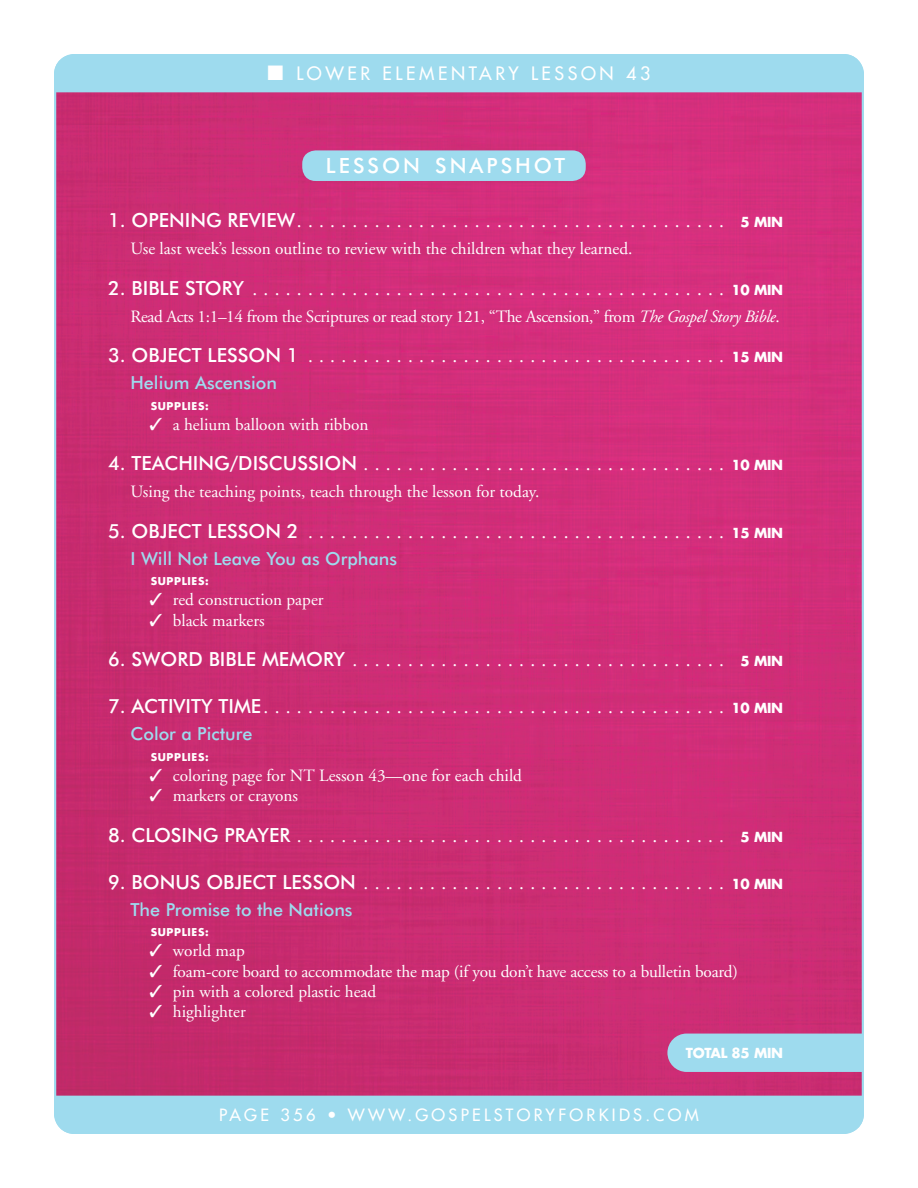
<style>
.page{position:relative;width:918px;height:1188px;background:#fff}
.page>*{position:absolute;margin:0;border:0;box-sizing:border-box;transform-origin:0 0}
.HEAD{font:500 21px "Futura BT";letter-spacing:.145em;color:#fff}
.LS_Subhead{font:19.5px "Adobe Garamond";color:#fff}
.LS_Subhead_2{font:500 18px "Futura BT";color:#9edbee}
.t1{font:18px "Futura";letter-spacing:.2em;color:#fff}
.LS_Copy{font:17.25px "Adobe Garamond";color:#fff}
.LS_Copy-2{font:17.25px "Adobe Garamond";letter-spacing:-.02em;color:#fff}
.t2{font:16.5px "Futura";letter-spacing:.2em;color:#fff}
.LS_Total_Mins{font:700 13.5px "Futura";letter-spacing:-.02em;color:#fff}
.LS_Supply_List_Inden{font:700 10.5px "Futura";letter-spacing:.06em;color:#fff}
.s1{font-family:"Futura BT";font-weight:500}
.s2{font-family:"Futura";font-weight:700;font-size:13.5px}
.s3{font-style:italic}
</style>
<div class="page">
<img style="left:57px;top:92px;width:804px;height:1004px">
<div style="left:54px;top:54px;width:810px;height:38px;background:#9edbee"></div>
<div style="left:54px;top:1096px;width:810px;height:38px;background:#9edbee"></div>
<div style="left:667px;top:1034px;width:197px;height:38px;background:#9edbee"></div>
<div style="left:302px;top:150px;width:284px;height:31px;background:#9edbee;border-radius:14px"></div>
<p class="t1" style="left:267px;top:62px;width:385px">■ LOWER ELEMENTARY LESSON 43</p>
<p class="HEAD" style="left:326px;top:153px;width:241px">LESSON SNAPSHOT</p>
<p class="LS_Subhead" style="left:108px;top:211px;width:677px"><span class="s1">1. OPENING REVIEW</span>....................................... <span class="s2">5 MIN</span></p>
<p class="LS_Copy" style="left:130px;top:240px;width:504px">Use last week’s lesson outline to review with the children what they learned.</p>
<p class="LS_Subhead" style="left:108px;top:278px;width:677px"><span class="s1">2. BIBLE STORY</span> ........................................... <span class="s2">10 MIN</span></p>
<p class="LS_Copy-2" style="left:130px;top:307px;width:651px">Read Acts 1:1–14 from the Scriptures or read story 121, “The Ascension,” from <span class="s3">The Gospel Story Bible</span>.</p>
<p class="LS_Subhead" style="left:108px;top:346px;width:677px"><span class="s1">3. OBJECT LESSON 1</span> ...................................... <span class="s2">15 MIN</span></p>
<p class="LS_Subhead_2" style="left:130px;top:372px;width:148px">Helium Ascension</p>
<p class="LS_Supply_List_Inden" style="left:151px;top:399px;width:60px">SUPPLIES:</p>
<p class="LS_Copy" style="left:150px;top:415px;width:220px">✓ a helium balloon with ribbon</p>
<p class="LS_Subhead" style="left:108px;top:454px;width:677px"><span class="s1">4. TEACHING/DISCUSSION</span>................................. <span class="s2">10 MIN</span></p>
<p class="LS_Copy" style="left:130px;top:483px;width:410px">Using the teaching points, teach through the lesson for today.</p>
<p class="LS_Subhead" style="left:108px;top:521px;width:677px"><span class="s1">5. OBJECT LESSON 2</span> ...................................... <span class="s2">15 MIN</span></p>
<p class="LS_Subhead_2" style="left:130px;top:548px;width:268px">I Will Not Leave You as Orphans</p>
<p class="LS_Supply_List_Inden" style="left:151px;top:574px;width:60px">SUPPLIES:</p>
<p class="LS_Copy" style="left:150px;top:591px;width:175px">✓ red construction paper</p>
<p class="LS_Copy" style="left:150px;top:611px;width:117px">✓ black markers</p>
<p class="LS_Subhead" style="left:108px;top:650px;width:677px"><span class="s1">6. SWORD BIBLE MEMORY</span>.................................. <span class="s2">5 MIN</span></p>
<p class="LS_Subhead" style="left:108px;top:697px;width:677px"><span class="s1">7. ACTIVITY TIME</span>.......................................... <span class="s2">10 MIN</span></p>
<p class="LS_Subhead_2" style="left:130px;top:723px;width:123px">Color a Picture</p>
<p class="LS_Supply_List_Inden" style="left:151px;top:750px;width:60px">SUPPLIES:</p>
<p class="LS_Copy" style="left:150px;top:766px;width:374px">✓ coloring page for NT Lesson 43—one for each child</p>
<p class="LS_Copy" style="left:150px;top:786px;width:150px">✓ markers or crayons</p>
<p class="LS_Subhead" style="left:108px;top:825px;width:677px"><span class="s1">8. CLOSING PRAYER</span>....................................... <span class="s2">5 MIN</span></p>
<p class="LS_Subhead" style="left:108px;top:872px;width:677px"><span class="s1">9. BONUS OBJECT LESSON</span>................................. <span class="s2">10 MIN</span></p>
<p class="LS_Subhead_2" style="left:130px;top:899px;width:224px">The Promise to the Nations</p>
<p class="LS_Supply_List_Inden" style="left:151px;top:925px;width:60px">SUPPLIES:</p>
<p class="LS_Copy" style="left:150px;top:942px;width:97px">✓ world map</p>
<p class="LS_Copy" style="left:150px;top:962px;width:590px">✓ foam-core board to accommodate the map (if you don’t have access to a bulletin board)</p>
<p class="LS_Copy" style="left:150px;top:982px;width:228px">✓ pin with a colored plastic head</p>
<p class="LS_Copy" style="left:150px;top:1002px;width:98px">✓ highlighter</p>
<p class="LS_Total_Mins" style="left:686px;top:1044px;width:99px">TOTAL 85 MIN</p>
<p class="t2" style="left:219px;top:1105px;width:481px">PAGE 356 • WWW.GOSPELSTORYFORKIDS.COM</p>
</div>
